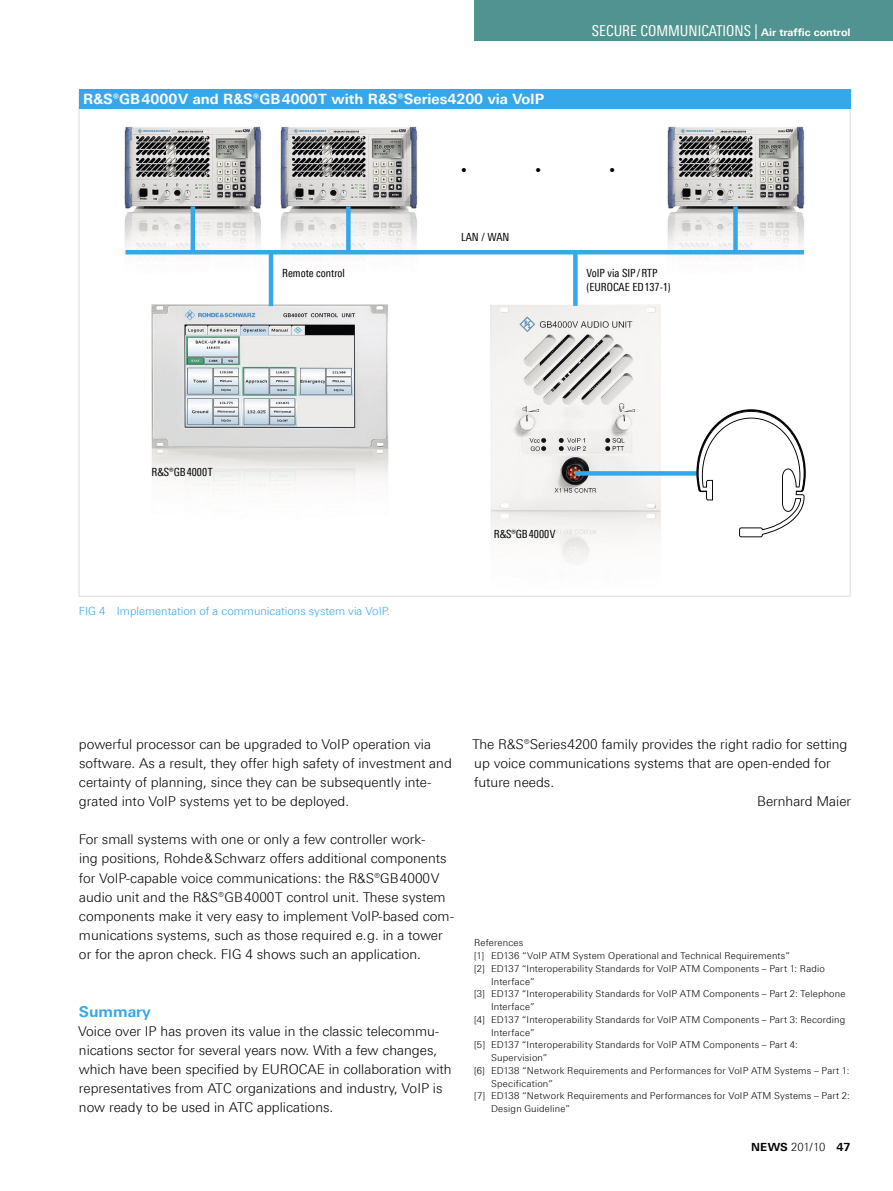
<style>
.page{position:relative;width:893px;height:1191px;background:#fff}
.page>*{position:absolute;margin:0;border:0;box-sizing:border-box;transform-origin:0 0}
.Rubrik_rebü{font:15px "Linotype Univers 420 Cn";color:#fff}
._03_Überschrift_1{font:700 15px "Linotype Univers 630";color:#36a7e9}
.t1{font:700 14.25px "Linotype Univers 630";color:#fff}
._04_Fließtext{font:300 13.5px/19.2px "Linotype Univers 330";color:#000}
._04_Fließtext_oAo{font:300 13.5px/19.2px "Linotype Univers 330";color:#000}
._04_Autor{font:300 13.5px "Linotype Univers 330";color:#000}
.t2{font:11.25px/14.2px "Linotype Univers 420 Cn";color:#000}
.Bildlegende{font:300 11.25px "Linotype Univers 330";color:#36a7e9}
.t3{font:700 11.25px "Linotype Univers 630";letter-spacing:.015em;color:#000}
._6_3_pt_Literatur_Nu{font:300 9.45px/12.8px "Linotype Univers 330";letter-spacing:.02em;color:#000}
._6_3_pt{font:300 9.45px "Linotype Univers 330";letter-spacing:.02em;color:#000}
.s1{font-family:"Linotype Univers 630";font-weight:700;font-size:10.5px}
.s2{font-family:"Linotype Univers 330";font-weight:300}
</style>
<div class="page">
<svg style="left:79px;top:108px;width:771px;height:488px"></svg>
<div style="left:79px;top:89px;width:771px;height:19px;background:#36a7e9"></div>
<div style="left:474px;top:0;width:419px;height:40px;background:#509390"></div>
<p class="t1" style="left:83px;top:90px;width:463px">¸GB4000V and ¸GB4000T with ¸Series4200 via VoIP</p>
<p class="Rubrik_rebü" style="left:592px;top:22px;width:260px">SECURE COMMUNICATIONS | <span class="s1">Air traffic control</span></p>
<p class="t2" style="left:461px;top:162px;width:7px">•</p>
<p class="t2" style="left:535px;top:162px;width:7px">•</p>
<p class="t2" style="left:610px;top:162px;width:7px">•</p>
<p class="t2" style="left:282px;top:266px;width:64px">Remote control</p>
<p class="t2" style="left:461px;top:230px;width:50px">LAN / WAN</p>
<p class="t2" style="left:587px;top:266px;width:86px">VoIP via SIP/RTP (EUROCAE ED137-1)</p>
<p class="t2" style="left:152px;top:464px;width:62px">¸GB4000T</p>
<p class="Bildlegende" style="left:79px;top:604px;width:313px">FIG 4 Implementation of a communications system via VoIP.</p>
<p class="t2" style="left:494px;top:526px;width:63px">¸GB4000V</p>
<p class="_04_Fließtext_oAo" style="left:79px;top:734px;width:374px">powerful processor can be upgraded to VoIP operation via software. As a result, they offer high safety of investment and certainty of planning, since they can be subsequently inte&shy;grated into VoIP systems yet to be deployed.</p>
<p class="_04_Fließtext" style="left:79px;top:829px;width:377px">For small systems with one or only a few controller work-<br>ing positions, Rohde&amp;Schwarz offers additional components for VoIP-capable voice communications: the R&amp;S®GB4000V audio unit and the R&amp;S®GB4000T control unit. These system components make it very easy to implement VoIP-based com&shy;munications systems, such as those required e.g. in a tower or for the apron check. FIG 4 shows such an application.</p>
<p class="_03_Überschrift_1" style="left:79px;top:1002px;width:73px">Summary</p>
<p class="_04_Fließtext_oAo" style="left:78px;top:1021px;width:375px">Voice over IP has proven its value in the classic telecommu&shy;nications sector for several years now. With a few changes, which have been specified by EUROCAE in collaboration with representatives from ATC organizations and industry, VoIP is now ready to be used in ATC applications.</p>
<p class="_04_Fließtext" style="left:473px;top:734px;width:376px">The R&amp;S®Series4200 family provides the right radio for setting up voice communications systems that are open-ended for future needs.</p>
<p class="_04_Autor" style="left:757px;top:793px;width:96px">Bernhard Maier</p>
<p class="_6_3_pt" style="left:474px;top:937px;width:51px">References</p>
<p class="_6_3_pt_Literatur_Nu" style="left:474px;top:949px;width:317px">[1] ED136 “VoIP ATM System Operational and Technical Requirements”</p>
<p class="_6_3_pt_Literatur_Nu" style="left:491px;top:962px;width:335px;text-indent:-17px">[2] ED137 “Interoperability Standards for VoIP ATM Components – Part 1: Radio<br>Interface”</p>
<p class="_6_3_pt_Literatur_Nu" style="left:491px;top:987px;width:356px;text-indent:-17px">[3] ED137 “Interoperability Standards for VoIP ATM Components – Part 2: Telephone<br>Interface”</p>
<p class="_6_3_pt_Literatur_Nu" style="left:491px;top:1013px;width:356px;text-indent:-17px">[4] ED137 “Interoperability Standards for VoIP ATM Components – Part 3: Recording<br>Interface”</p>
<p class="_6_3_pt_Literatur_Nu" style="left:491px;top:1038px;width:308px;text-indent:-17px">[5] ED137 “Interoperability Standards for VoIP ATM Components – Part 4:<br>Supervision”</p>
<p class="_6_3_pt_Literatur_Nu" style="left:491px;top:1064px;width:360px;text-indent:-17px">[6] ED138 “Network Requirements and Performances for VoIP ATM Systems – Part 1:<br>Specification”</p>
<p class="_6_3_pt_Literatur_Nu" style="left:491px;top:1089px;width:360px;text-indent:-17px">[7] ED138 “Network Requirements and Performances for VoIP ATM Systems – Part 2:<br>Design Guideline”</p>
<p class="t3" style="left:751px;top:1139px;width:101px">NEWS <span class="s2">201/10</span> 47</p>
</div>
